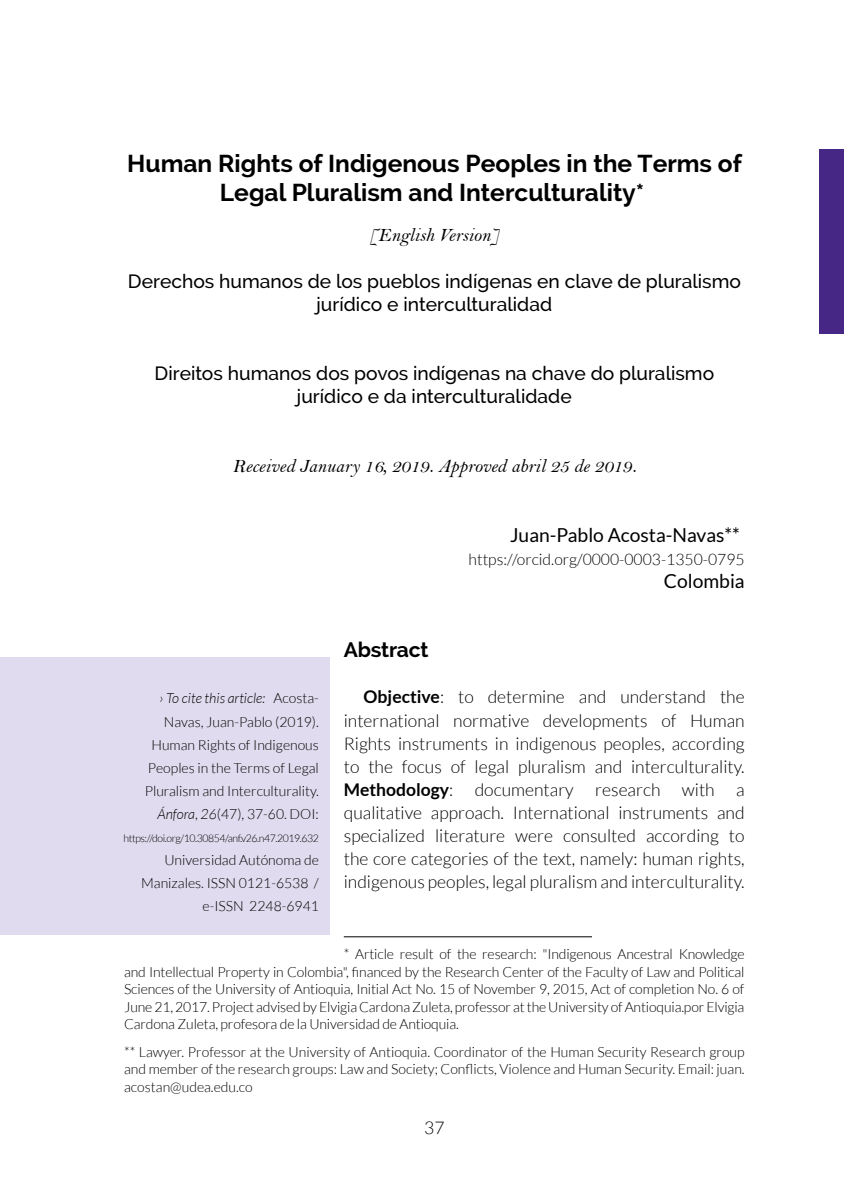
<style>
.page{position:relative;width:844px;height:1191px;background:#fff}
.page>*{position:absolute;margin:0;border:0;box-sizing:border-box;transform-origin:0 0}
.t1{font:700 24.5px/29.4px "Raleway";color:#000;text-align:center}
.t2{font:700 21px "Raleway";letter-spacing:-.01em;color:#000}
.t3{font:500 19.25px/23.1px "Raleway";color:#000;text-align:center}
.t4{font:19.25px "Bell MT Italic";color:#000}
.t5{font:19.25px "Lato";color:#000}
.t6{font:300 17.5px/23.1px "Lato";color:#000;text-align:justify}
.t7{font:300 15.75px "Lato";color:#000}
.t8{font:300 14px/23.1px "Lato";color:#000;text-align:justify}
.t9{font:300 10.5px "Lato";letter-spacing:-.04em;color:#000}
.s1{font-style:italic}
.s2{font-weight:700}
</style>
<div class="page">
<hr style="left:344px;top:936px;width:248px;height:1px;background:#000">
<div style="left:0;top:657px;width:330px;height:277px;background:#e0dbee"></div>
<div style="left:819px;top:149px;width:24px;height:185px;background:#472785"></div>
<h1 class="t1" style="left:127px;top:149px;width:616px">Human Rights of Indigenous Peoples in the Terms of<br>Legal Pluralism and Interculturality*</h1>
<h3 class="t4" style="left:369px;top:224px;width:131px">[English Version]</h3>
<h3 class="t3" style="left:128px;top:269px;width:614px">Derechos humanos de los pueblos indígenas en clave de pluralismo jurídico e interculturalidad</h3>
<h3 class="t3" style="left:155px;top:361px;width:561px">Direitos humanos dos povos indígenas na chave do pluralismo jurídico e da interculturalidade</h3>
<h3 class="t4" style="left:232px;top:455px;width:405px">Received January 16, 2019. Approved abril 25 de 2019.</h3>
<p class="t8" style="left:145px;top:687px;width:176px;text-align:right"><span class="s1">› To cite this article:</span> Acosta-<br>Navas, Juan-Pablo (2019).<br>Human Rights of Indigenous<br>Peoples in the Terms of Legal<br>Pluralism and Interculturality.<br><span class="s1">Ánfora</span>, <span class="s1">26</span>(47), 37-60. DOI:</p>
<p class="t9" style="left:123px;top:832px;width:197px">https://doi.org/10.30854/anf.v26.n47.2019.632</p>
<p class="t8" style="left:141px;top:848px;width:179px;text-align:right">Universidad Autónoma de<br>Manizales. ISSN 0121-6538 / e-ISSN 2248-6941</p>
<h3 class="t5" style="left:510px;top:524px;width:231px">Juan-Pablo Acosta-Navas**</h3>
<p class="t7" style="left:468px;top:551px;width:277px">https://orcid.org/0000-0003-1350-0795</p>
<h3 class="t5" style="left:663px;top:570px;width:82px">Colombia</h3>
<h2 class="t2" style="left:344px;top:638px;width:86px">Abstract</h2>
<p class="t6" style="left:344px;top:685px;width:402px;text-indent:20px"><span class="s2">Objective</span>: to determine and understand the international normative developments of Human Rights instruments in indigenous peoples, according to the focus of legal pluralism and interculturality.<br><span class="s2">Methodology</span>: documentary research with a qualitative approach. International instruments and specialized literature were consulted according to the core categories of the text, namely: human rights, indigenous peoples, legal pluralism and interculturality.</p>
<p class="t8" style="left:124px;top:945px;width:622px;line-height:17.5px;text-indent:220px">* Article result of the research: "Indigenous Ancestral Knowledge and Intellectual Property in Colombia", financed by the Research Center of the Faculty of Law and Political Sciences of the University of Antioquia, Initial Act No. 15 of November 9, 2015, Act of completion No. 6 of June 21, 2017. Project advised by Elvigia Cardona Zuleta, professor at the University of Antioquia.por Elvigia Cardona Zuleta, profesora de la Universidad de Antioquia.</p>
<p class="t8" style="left:124px;top:1043px;width:622px;line-height:17.5px">** Lawyer. Professor at the University of Antioquia. Coordinator of the Human Security Research group and member of the research groups: Law and Society; Conflicts, Violence and Human Security. Email: juan. acostan@udea.edu.co</p>
<p class="t6" style="left:424px;top:1115px;width:22px">37</p>
</div>
